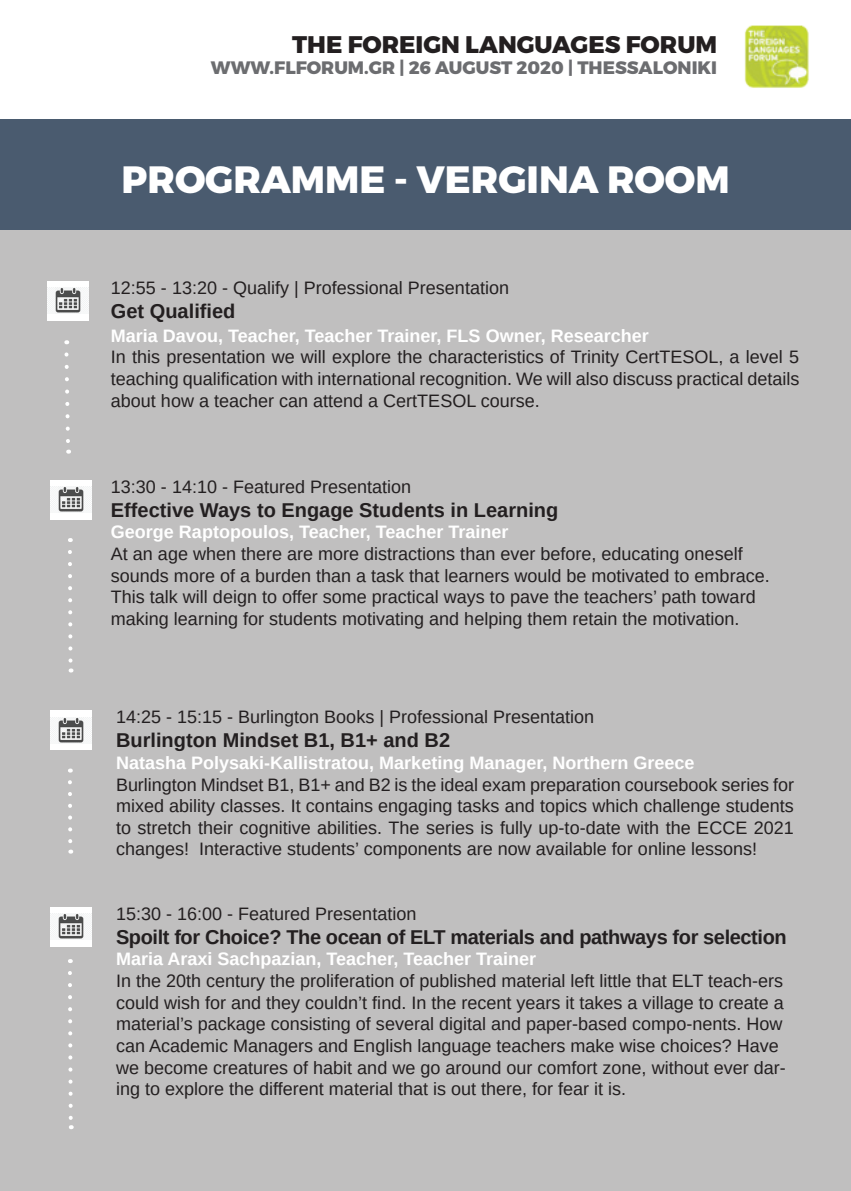
<style>
.page{position:relative;width:851px;height:1191px;background:#fff}
.page>*{position:absolute;margin:0;border:0;box-sizing:border-box;transform-origin:0 0}
.t1{font:800 38px "Montserrat";color:#fff}
.t2{font:800 24px "Montserrat";color:#231f20}
.t3{font:700 20px "Arimo";color:#231f20}
.t4{font:700 20px "Arimo";letter-spacing:-.02em;color:#231f20}
.t5{font:18px/21.6px "Arimo";color:#231f20;text-align:justify}
.t6{font:700 18px "Arimo";color:#fff}
.t7{font:800 18px "Montserrat";color:#6c6d70}
</style>
<div class="page">
<img style="left:744px;top:25px;width:65px;height:63px">
<div style="left:0;top:229px;width:850px;height:962px;background:#c0bfbf"></div>
<div style="left:47px;top:281px;width:42px;height:39px;background:#fff"></div>
<img style="left:47px;top:288px;width:42px;height:25px">
<div style="left:0;top:119px;width:850px;height:110px;background:#4a5b6f"></div>
<div style="left:50px;top:479px;width:42px;height:40px;background:#fff"></div>
<img style="left:50px;top:486px;width:42px;height:26px">
<svg style="left:64px;top:352px;width:7px;height:101px"></svg>
<div style="left:50px;top:710px;width:42px;height:40px;background:#fff"></div>
<img style="left:50px;top:717px;width:42px;height:26px">
<svg style="left:68px;top:782px;width:4px;height:71px"></svg>
<svg style="left:68px;top:552px;width:4px;height:120px"></svg>
<div style="left:50px;top:906px;width:42px;height:40px;background:#fff"></div>
<img style="left:50px;top:913px;width:42px;height:26px">
<svg style="left:68px;top:971px;width:6px;height:158px"></svg>
<h2 class="t2" style="left:292px;top:29px;width:426px">THE FOREIGN LANGUAGES FORUM</h2>
<p class="t7" style="left:211px;top:57px;width:507px">WWW.FLFORUM.GR | 26 AUGUST 2020 | THESSALONIKI</p>
<h1 class="t1" style="left:121px;top:156px;width:609px">PROGRAMME - VERGINA ROOM</h1>
<p class="t5" style="left:111px;top:277px;width:399px">12:55 - 13:20 - Qualify | Professional Presentation</p>
<p class="t3" style="left:111px;top:297px;width:126px">Get Qualified</p>
<p class="t6" style="left:111px;top:323px;width:539px">Maria Davou, Teacher, Teacher Trainer, FLS Owner, Researcher</p>
<p class="t5" style="left:111px;top:346px;width:690px">In this presentation we will explore the characteristics of Trinity CertTESOL, a level 5 teaching qualification with international recognition. We will also discuss practical details about how a teacher can attend a CertTESOL course.</p>
<p class="t5" style="left:111px;top:476px;width:302px">13:30 - 14:10 - Featured Presentation</p>
<p class="t3" style="left:111px;top:496px;width:449px">Effective Ways to Engage Students in Learning</p>
<p class="t6" style="left:111px;top:520px;width:399px">George Raptopoulos, Teacher, Teacher Trainer</p>
<p class="t5" style="left:111px;top:543px;width:660px;text-align:left">At an age when there are more distractions than ever before, educating oneself sounds more of a burden than a task that learners would be motivated to embrace.<br>This talk will deign to offer some practical ways to pave the teachers’ path toward making learning for students motivating and helping them retain the motivation.</p>
<p class="t5" style="left:116px;top:706px;width:479px">14:25 - 15:15 - Burlington Books | Professional Presentation</p>
<p class="t3" style="left:116px;top:726px;width:335px">Burlington Mindset B1, B1+ and B2</p>
<p class="t6" style="left:116px;top:750px;width:580px">Natasha Polysaki-Kallistratou, Marketing Manager, Northern Greece</p>
<p class="t5" style="left:116px;top:773px;width:679px">Burlington Mindset B1, B1+ and B2 is the ideal exam preparation coursebook series for mixed ability classes. It contains engaging tasks and topics which challenge students to stretch their cognitive abilities. The series is fully up-to-date with the ECCE 2021 changes! Interactive students’ components are now available for online lessons!</p>
<p class="t5" style="left:116px;top:903px;width:302px">15:30 - 16:00 - Featured Presentation</p>
<p class="t4" style="left:116px;top:923px;width:672px">Spoilt for Choice? The ocean of ELT materials and pathways for selection</p>
<p class="t6" style="left:116px;top:947px;width:421px">Maria Araxi Sachpazian, Teacher, Teacher Trainer</p>
<p class="t5" style="left:116px;top:970px;width:671px;text-align:left">In the 20th century the proliferation of published material left little that ELT teach-ers could wish for and they couldn’t find. In the recent years it takes a village to create a material’s package consisting of several digital and paper-based compo-nents. How can Academic Managers and English language teachers make wise choices? Have we become creatures of habit and we go around our comfort zone, without ever dar&shy;ing to explore the different material that is out there, for fear it is.</p>
</div>
